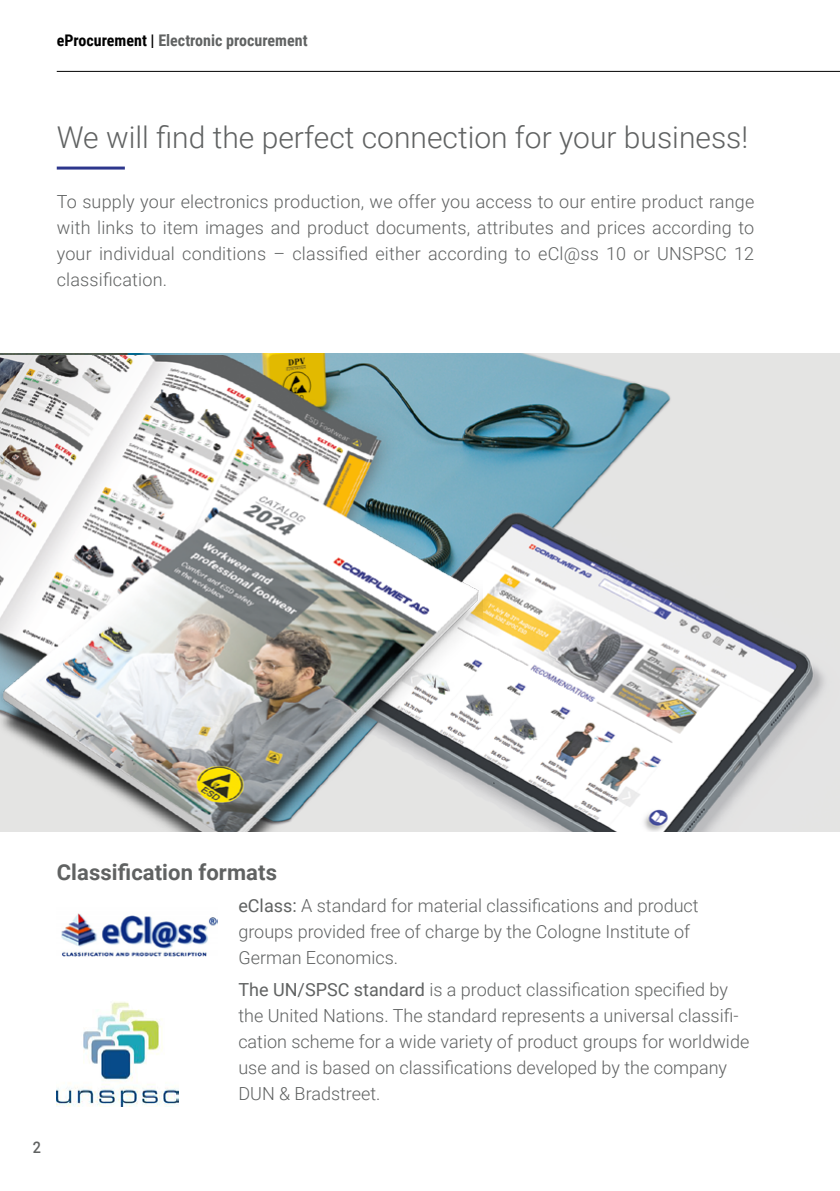
<style>
.page{position:relative;width:840px;height:1191px;background:#fff}
.page>*{position:absolute;margin:0;border:0;box-sizing:border-box;transform-origin:0 0}
.DPV_Headline{font:300 30px "Roboto";color:#606262}
.DPV_Headline-2{font:700 22px "Roboto";letter-spacing:.005em;color:#606262}
.DPV_Headline-3{font:300 18px/26px "Roboto";color:#606262}
.t1{font:700 16px "Roboto Condensed";color:#606262}
.t2{font:500 16px "Roboto";color:#606262;scale:.9 1}
.s1{color:#000}
.s2{font-weight:400}
</style>
<div class="page">
<img style="left:0;top:353px;width:839px;height:478px">
<img style="left:0;top:355px;width:482px;height:476px">
<img style="left:61px;top:913px;width:156px;height:44px">
<img style="left:57px;top:1001px;width:122px;height:105px">
<hr style="left:57px;top:167px;width:68px;height:3px;background:#2d368c">
<hr style="left:57px;top:71px;width:782px;height:1px;background:#000">
<p class="t1" style="left:57px;top:29px;width:252px"><span class="s1">eProcurement |</span> Electronic procurement</p>
<p class="DPV_Headline" style="left:57px;top:116px;width:692px">We will find the perfect connection for your business!</p>
<p class="DPV_Headline-3" style="left:57px;top:188px;width:698px;text-align:justify">To supply your electronics production, we offer you access to our entire product range with links to item images and product documents, attributes and prices according to your individual conditions – classified either according to eCl@ss 10 or UNSPSC 12 classification.</p>
<p class="t2" style="left:33px;top:1135px;width:11px">2</p>
<p class="DPV_Headline-2" style="left:57px;top:857px;width:222px">Classification formats</p>
<p class="DPV_Headline-3" style="left:238px;top:892px;width:461px"><span class="s2">eClass:</span> A standard for material classifications and product groups provided free of charge by the Cologne Institute of<br>German Economics.</p>
<p class="DPV_Headline-3" style="left:238px;top:975px;width:512px"><span class="s2">The UN/SPSC standard</span> is a product classification specified by the United Nations. The standard represents a universal classifi&shy;cation scheme for a wide variety of product groups for worldwide use and is based on classifications developed by the company DUN &amp; Bradstreet.</p>
</div>
